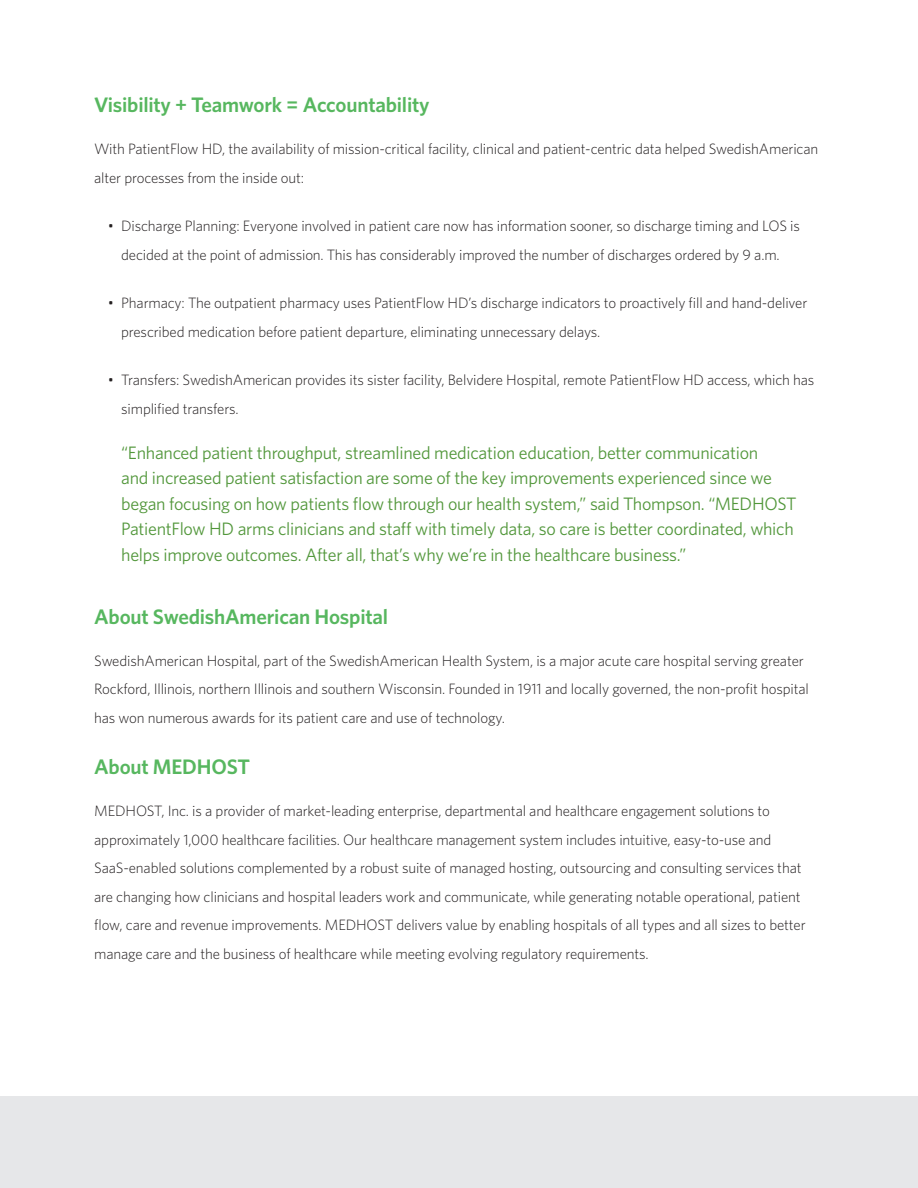
<style>
.page{position:relative;width:918px;height:1188px;background:#fff}
.page>*{position:absolute;margin:0;border:0;box-sizing:border-box;transform-origin:0 0}
.Heading_2_-_Green{font:600 21px "Whitney";letter-spacing:-.01em;color:#57b75f}
.PULLQUOTE{font:18px/25.5px "Whitney";letter-spacing:-.015em;color:#52973b}
.Body_Copy{font:300 15px/28.5px "Whitney";letter-spacing:-.01em;color:#231f20}
</style>
<div class="page">
<div style="left:1px;top:1096px;width:917px;height:92px;background:#e6e7e9"></div>
<hr style="left:0;top:1096px;width:1px;height:92px;background:#e6e7e9">
<p class="Heading_2_-_Green" style="left:94px;top:91px;width:337px">Visibility + Teamwork = Accountability</p>
<p class="Body_Copy" style="left:94px;top:134px;width:726px">With PatientFlow HD, the availability of mission-critical facility, clinical and patient-centric data helped SwedishAmerican alter processes from the inside out:</p>
<p class="Body_Copy" style="left:108px;top:211px;width:694px;text-align:center">• Discharge Planning: Everyone involved in patient care now has information sooner, so discharge timing and LOS is decided at the point of admission. This has considerably improved the number of discharges ordered by 9 a.m.</p>
<p class="Body_Copy" style="left:121px;top:288px;width:688px;text-indent:-14px">• Pharmacy: The outpatient pharmacy uses PatientFlow HD’s discharge indicators to proactively fill and hand-deliver prescribed medication before patient departure, eliminating unnecessary delays.</p>
<p class="Body_Copy" style="left:121px;top:365px;width:695px;text-indent:-14px">• Transfers: SwedishAmerican provides its sister facility, Belvidere Hospital, remote PatientFlow HD access, which has simplified transfers.</p>
<p class="PULLQUOTE" style="left:121px;top:440px;width:677px">“Enhanced patient throughput, streamlined medication education, better communication<br>and increased patient satisfaction are some of the key improvements experienced since we began focusing on how patients flow through our health system,” said Thompson. “MEDHOST PatientFlow HD arms clinicians and staff with timely data, so care is better coordinated, which helps improve outcomes. After all, that’s why we’re in the healthcare business.”</p>
<p class="Heading_2_-_Green" style="left:94px;top:603px;width:295px">About SwedishAmerican Hospital</p>
<p class="Body_Copy" style="left:94px;top:646px;width:716px">SwedishAmerican Hospital, part of the SwedishAmerican Health System, is a major acute care hospital serving greater<br>Rockford, Illinois, northern Illinois and southern Wisconsin. Founded in 1911 and locally governed, the non-profit hospital has won numerous awards for its patient care and use of technology.</p>
<p class="Heading_2_-_Green" style="left:94px;top:753px;width:157px">About MEDHOST</p>
<p class="Body_Copy" style="left:94px;top:797px;width:713px">MEDHOST, Inc. is a provider of market-leading enterprise, departmental and healthcare engagement solutions to approximately 1,000 healthcare facilities. Our healthcare management system includes intuitive, easy-to-use and SaaS-enabled solutions complemented by a robust suite of managed hosting, outsourcing and consulting services that are changing how clinicians and hospital leaders work and communicate, while generating notable operational, patient flow, care and revenue improvements. MEDHOST delivers value by enabling hospitals of all types and all sizes to better manage care and the business of healthcare while meeting evolving regulatory requirements.</p>
</div>
